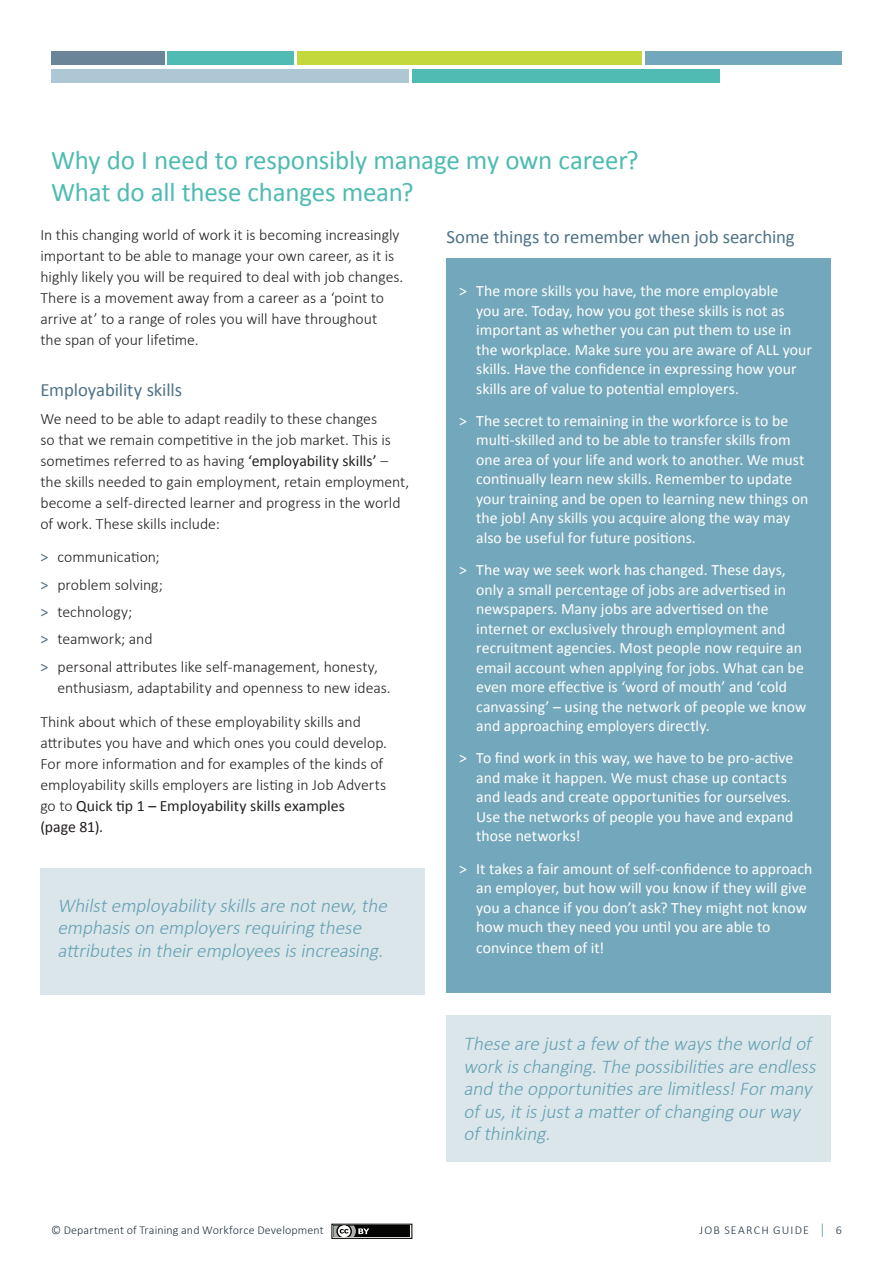
<style>
.page{position:relative;width:893px;height:1263px;background:#fff}
.page>*{position:absolute;margin:0;border:0;box-sizing:border-box;transform-origin:0 0}
.Main_Header{font:27px/31.5px "Calibri";letter-spacing:-.01em;color:#4fbbb2}
.Pull_Text_-_Quotes{font:italic 300 19.5px/22.5px "Calibri";color:#65a1b4}
.Subheading_1{font:18.75px "Calibri";letter-spacing:-.005em;color:#4e7286}
.Body_Text{font:15.75px/19.5px "Calibri";color:#fff}
.Body_Text-2{font:300 15.75px/21px "Calibri";color:#231f20}
.t1{font:300 12px "Calibri";letter-spacing:.01em;color:#213242}
.t2{font:300 12px "Calibri";letter-spacing:.1em;color:#213242}
.s1{font-weight:400}
.s2{font-weight:400;color:#4e7286}
.s3{font-weight:400;font-size:15px;color:#65a1b4}
</style>
<div class="page">
<div style="left:51px;top:69px;width:358px;height:14px;background:#adc8d4"></div>
<div style="left:412px;top:69px;width:308px;height:14px;background:#4fbbb2"></div>
<div style="left:51px;top:51px;width:113px;height:14px;background:#6b8598"></div>
<div style="left:168px;top:51px;width:126px;height:14px;background:#4fbbb2"></div>
<div style="left:298px;top:51px;width:344px;height:14px;background:#c3d83c"></div>
<div style="left:645px;top:51px;width:197px;height:14px;background:#73a7bb"></div>
<div style="left:331px;top:1224px;width:81px;height:15px;border:1px solid #040503"></div>
<div style="left:333px;top:1225px;width:77px;height:12px;background:#040503"></div>
<svg style="left:331px;top:1223px;width:38px;height:16px"></svg>
<div style="left:40px;top:868px;width:385px;height:126px;background:#dbe6eb"></div>
<div style="left:446px;top:1015px;width:385px;height:146px;background:#dbe6eb"></div>
<div style="left:446px;top:258px;width:385px;height:735px;background:#73a7bb"></div>
<p class="Main_Header" style="left:51px;top:145px;width:589px">Why do I need to responsibly manage my own career?<br>What do all these changes mean?</p>
<p class="Body_Text-2" style="left:40px;top:224px;width:365px">In this changing world of work it is becoming increasingly important to be able to manage your own career, as it is highly likely you will be required to deal with job changes.<br>There is a movement away from a career as a ‘point to arrive at’ to a range of roles you will have throughout<br>the span of your lifetime.</p>
<p class="Subheading_1" style="left:40px;top:378px;width:143px">Employability skills</p>
<p class="Body_Text-2" style="left:40px;top:408px;width:370px">We need to be able to adapt readily to these changes<br>so that we remain competitive in the job market. This is sometimes referred to as having <span class="s1">‘employability skills’</span> – the skills needed to gain employment, retain employment, become a self‑directed learner and progress in the world of work. These skills include:</p>
<p class="Body_Text-2" style="left:40px;top:546px;width:121px"><span class="s2">&gt;</span> communication;</p>
<p class="Body_Text-2" style="left:40px;top:574px;width:124px"><span class="s2">&gt;</span> problem solving;</p>
<p class="Body_Text-2" style="left:40px;top:601px;width:93px"><span class="s2">&gt;</span> technology;</p>
<p class="Body_Text-2" style="left:40px;top:629px;width:114px"><span class="s2">&gt;</span> teamwork; and</p>
<p class="Body_Text-2" style="left:57px;top:656px;width:335px;text-indent:-17px"><span class="s2">&gt;</span> personal attributes like self‑management, honesty, enthusiasm, adaptability and openness to new ideas.</p>
<p class="Body_Text-2" style="left:40px;top:711px;width:348px">Think about which of these employability skills and attributes you have and which ones you could develop.<br>For more information and for examples of the kinds of employability skills employers are listing in Job Adverts go to <span class="s1">Quick tip 1 – Employability skills examples<br>(page 81).</span></p>
<p class="Subheading_1" style="left:446px;top:225px;width:350px">Some things to remember when job searching</p>
<p class="Body_Text" style="left:476px;top:281px;width:337px;text-indent:-17px">&gt; The more skills you have, the more employable<br>you are. Today, how you got these skills is not as important as whether you can put them to use in the workplace. Make sure you are aware of ALL your skills. Have the confidence in expressing how your skills are of value to potential employers.</p>
<p class="Body_Text" style="left:476px;top:411px;width:334px;text-indent:-17px">&gt; The secret to remaining in the workforce is to be multi‑skilled and to be able to transfer skills from one area of your life and work to another. We must continually learn new skills. Remember to update your training and be open to learning new things on the job! Any skills you acquire along the way may also be useful for future positions.</p>
<p class="Body_Text" style="left:476px;top:560px;width:332px;text-indent:-17px">&gt; The way we seek work has changed. These days, only a small percentage of jobs are advertised in newspapers. Many jobs are advertised on the internet or exclusively through employment and recruitment agencies. Most people now require an email account when applying for jobs. What can be even more effective is ‘word of mouth’ and ‘cold canvassing’ – using the network of people we know and approaching employers directly.</p>
<p class="Body_Text" style="left:476px;top:748px;width:319px;text-indent:-17px">&gt; To find work in this way, we have to be pro‑active and make it happen. We must chase up contacts and leads and create opportunities for ourselves.<br>Use the networks of people you have and expand those networks!</p>
<p class="Body_Text" style="left:476px;top:859px;width:338px;text-indent:-17px">&gt; It takes a fair amount of self‑confidence to approach an employer, but how will you know if they will give you a chance if you don’t ask? They might not know how much they need you until you are able to</p>
<p class="Body_Text" style="left:476px;top:938px;width:130px">convince them of it!</p>
<p class="Pull_Text_-_Quotes" style="left:57px;top:894px;width:335px">Whilstemployability skillsare notnew,the emphasison employersrequiring these attributes in their employees is increasing.</p>
<p class="Pull_Text_-_Quotes" style="left:463px;top:1032px;width:358px">These are just a few of the ways the world of work is changing. The possibilities are endless and the opportunities are limitless! For many of us, it is just a matter of changing our way of thinking.</p>
<p class="t1" style="left:51px;top:1222px;width:274px">© Department of Training and Workforce Development</p>
<p class="t2" style="left:699px;top:1222px;width:144px">JOB SEARCH GUIDE <span class="s3">|</span> 6</p>
</div>
